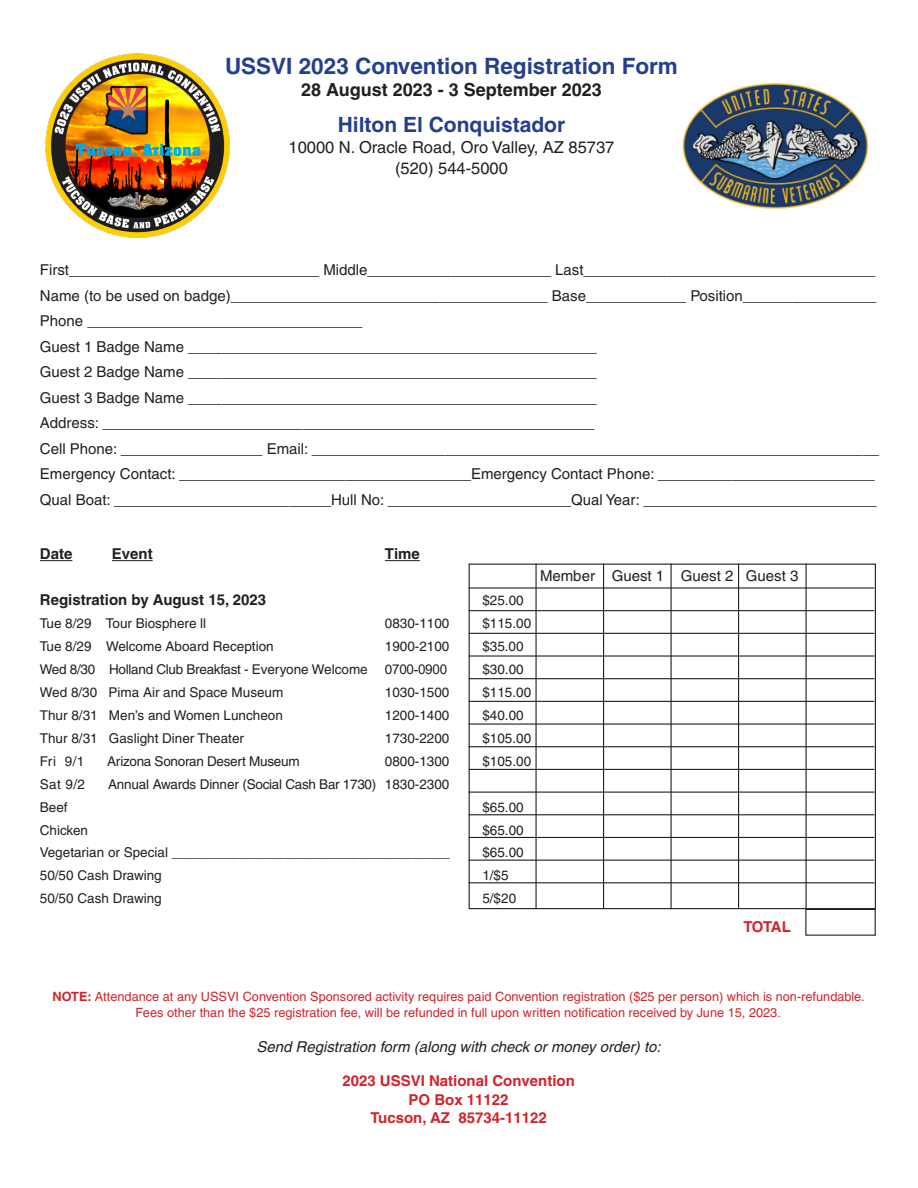
<style>
.page{position:relative;width:918px;height:1188px;background:#fff}
.page>*{position:absolute;margin:0;border:0;box-sizing:border-box;transform-origin:0 0}
.t1{font:700 22.5px "Helvetica";color:#253f8e}
.t2{font:700 21px "Helvetica";color:#253f8e}
.t3{font:700 18px "Helvetica";color:#231f20}
.t4{font:16.5px "Helvetica";color:#231f20}
.t5{font:15px/25.5px "Helvetica";color:#231f20}
.t6{font:700 15px/18.5px "Helvetica";color:#d1232a;text-align:center}
.t7{font:italic 15px "Helvetica";color:#231f20}
.t8{font:700 15px "Helvetica";color:#231f20}
.t9{font:13.5px "Helvetica";color:#231f20}
.t10{font:13.5px "Helvetica";letter-spacing:-.02em;color:#231f20}
.t11{font:13.5px "Arial";letter-spacing:-.02em;color:#231f20}
.t12{font:12.75px/16.2px "Helvetica";color:#d1232a;text-align:center}
.s1{font-family:"Helvetica"}
.s2{font-weight:700}
</style>
<div class="page">
<img style="left:45px;top:53px;width:185px;height:185px">
<img style="left:682px;top:83px;width:187px;height:126px">
<hr style="left:469px;top:587px;width:405px;height:2px;background:#231f20">
<hr style="left:469px;top:610px;width:405px;height:1px;background:#231f20">
<hr style="left:469px;top:633px;width:405px;height:1px;background:#231f20">
<hr style="left:469px;top:655px;width:405px;height:2px;background:#231f20">
<hr style="left:469px;top:678px;width:405px;height:1px;background:#231f20">
<hr style="left:469px;top:701px;width:405px;height:1px;background:#231f20">
<hr style="left:469px;top:723px;width:405px;height:2px;background:#231f20">
<hr style="left:469px;top:746px;width:405px;height:1px;background:#231f20">
<hr style="left:469px;top:769px;width:405px;height:1px;background:#231f20">
<hr style="left:469px;top:792px;width:405px;height:1px;background:#231f20">
<div style="left:469px;top:564px;width:407px;height:345px;border:1px solid #231f20"></div>
<hr style="left:536px;top:564px;width:1px;height:345px;background:#231f20">
<hr style="left:603px;top:564px;width:1px;height:345px;background:#231f20">
<hr style="left:670px;top:564px;width:2px;height:345px;background:#231f20">
<hr style="left:738px;top:564px;width:1px;height:345px;background:#231f20">
<hr style="left:806px;top:564px;width:1px;height:345px;background:#231f20">
<hr style="left:469px;top:814px;width:405px;height:1px;background:#231f20">
<hr style="left:469px;top:837px;width:405px;height:1px;background:#231f20">
<hr style="left:469px;top:860px;width:405px;height:1px;background:#231f20">
<hr style="left:469px;top:882px;width:405px;height:1px;background:#231f20">
<hr style="left:40px;top:560px;width:32px;height:1px;background:#231f20">
<hr style="left:112px;top:560px;width:41px;height:1px;background:#231f20">
<hr style="left:385px;top:560px;width:35px;height:1px;background:#231f20">
<div style="left:805px;top:909px;width:71px;height:27px;border:1px solid #231f20"></div>
<p class="t1" style="left:225px;top:53px;width:454px">USSVI 2023 Convention Registration Form</p>
<p class="t3" style="left:301px;top:79px;width:302px">28 August 2023 - 3 September 2023</p>
<p class="t2" style="left:338px;top:112px;width:229px">Hilton El Conquistador</p>
<p class="t4" style="left:289px;top:138px;width:327px">10000 N. Oracle Road, Oro Valley, AZ 85737</p>
<p class="t4" style="left:395px;top:159px;width:114px">(520) 544-5000</p>
<p class="t5" style="left:40px;top:257px;width:837px">First______________________________ Middle______________________ Last___________________________________</p>
<p class="t5" style="left:40px;top:283px;width:838px">Name (to be used on badge)______________________________________ Base____________ Position________________<br>Phone _________________________________</p>
<p class="t5" style="left:40px;top:334px;width:559px">Guest 1 Badge Name _________________________________________________</p>
<p class="t5" style="left:40px;top:359px;width:559px">Guest 2 Badge Name _________________________________________________<br>Guest 3 Badge Name _________________________________________________</p>
<p class="t5" style="left:40px;top:410px;width:556px">Address: ___________________________________________________________</p>
<p class="t5" style="left:40px;top:436px;width:841px">Cell Phone: _________________ Email: ____________________________________________________________________</p>
<p class="t5" style="left:40px;top:461px;width:839px">Emergency Contact: ___________________________________Emergency Contact Phone: __________________________<br>Qual Boat: __________________________Hull No: ______________________Qual Year: ____________________________</p>
<p class="t8" style="left:40px;top:545px;width:34px">Date</p>
<p class="t8" style="left:112px;top:545px;width:42px">Event</p>
<p class="t8" style="left:385px;top:545px;width:37px">Time</p>
<p class="t8" style="left:40px;top:591px;width:228px">Registration by August 15, 2023</p>
<p class="t9" style="left:482px;top:592px;width:43px">$25.00</p>
<p class="t9" style="left:40px;top:615px;width:168px">Tue 8/29 Tour Biosphere ll</p>
<p class="t9" style="left:385px;top:615px;width:66px">0830-1100</p>
<p class="t9" style="left:482px;top:615px;width:50px">$115.00</p>
<p class="t9" style="left:40px;top:638px;width:235px">Tue 8/29 Welcome Aboard Reception</p>
<p class="t9" style="left:385px;top:638px;width:66px">1900-2100</p>
<p class="t9" style="left:482px;top:638px;width:43px">$35.00</p>
<p class="t10" style="left:40px;top:661px;width:329px">Wed 8/30 Holland Club Breakfast - Everyone Welcome</p>
<p class="t11" style="left:385px;top:660px;width:64px"><span class="s1">0</span>700-0900</p>
<p class="t9" style="left:482px;top:661px;width:43px">$30.00</p>
<p class="t9" style="left:40px;top:684px;width:245px">Wed 8/30 Pima Air and Space Museum</p>
<p class="t9" style="left:385px;top:684px;width:66px">1030-1500</p>
<p class="t9" style="left:482px;top:684px;width:50px">$115.00</p>
<p class="t9" style="left:40px;top:707px;width:244px">Thur 8/31 Men’s and Women Luncheon</p>
<p class="t9" style="left:385px;top:707px;width:66px">1200-1400</p>
<p class="t9" style="left:482px;top:707px;width:43px">$40.00</p>
<p class="t9" style="left:40px;top:730px;width:206px">Thur 8/31 Gaslight Diner Theater</p>
<p class="t9" style="left:385px;top:730px;width:66px">1730-2200</p>
<p class="t9" style="left:482px;top:730px;width:50px">$105.00</p>
<p class="t9" style="left:40px;top:753px;width:46px">Fri 9/1</p>
<p class="t10" style="left:107px;top:753px;width:194px">Arizona Sonoran Desert Museum</p>
<p class="t9" style="left:385px;top:753px;width:66px">0800-1300</p>
<p class="t9" style="left:482px;top:753px;width:50px">$105.00</p>
<p class="t9" style="left:40px;top:776px;width:47px">Sat 9/2</p>
<p class="t9" style="left:108px;top:776px;width:343px">Annual Awards Dinner (Social Cash Bar 1730) 1830-2300</p>
<p class="t9" style="left:40px;top:799px;width:29px">Beef</p>
<p class="t9" style="left:482px;top:799px;width:43px">$65.00</p>
<p class="t9" style="left:40px;top:822px;width:50px">Chicken</p>
<p class="t9" style="left:482px;top:822px;width:43px">$65.00</p>
<p class="t9" style="left:40px;top:845px;width:411px">Vegetarian or Special _____________________________________</p>
<p class="t9" style="left:482px;top:845px;width:43px">$65.00</p>
<p class="t9" style="left:40px;top:868px;width:123px">50/50 Cash Drawing</p>
<p class="t9" style="left:482px;top:868px;width:28px">1/$5</p>
<p class="t9" style="left:40px;top:891px;width:123px">50/50 Cash Drawing</p>
<p class="t9" style="left:482px;top:891px;width:35px">5/$20</p>
<p class="t5" style="left:540px;top:563px;width:260px">Member Guest 1 Guest 2 Guest 3</p>
<p class="t6" style="left:743px;top:917px;width:49px">TOTAL</p>
<p class="t12" style="left:53px;top:989px;width:814px"><span class="s2">NOTE:</span> Attendance at any USSVI Convention Sponsored activity requires paid Convention registration ($25 per person) which is non-refundable.<br>Fees other than the $25 registration fee, will be refunded in full upon written notification received by June 15, 2023.</p>
<p class="t7" style="left:256px;top:1038px;width:406px">Send Registration form (along with check or money order) to:</p>
<p class="t6" style="left:342px;top:1071px;width:234px">2023 USSVI National Convention<br>PO Box 11122<br>Tucson, AZ 85734-11122</p>
</div>
